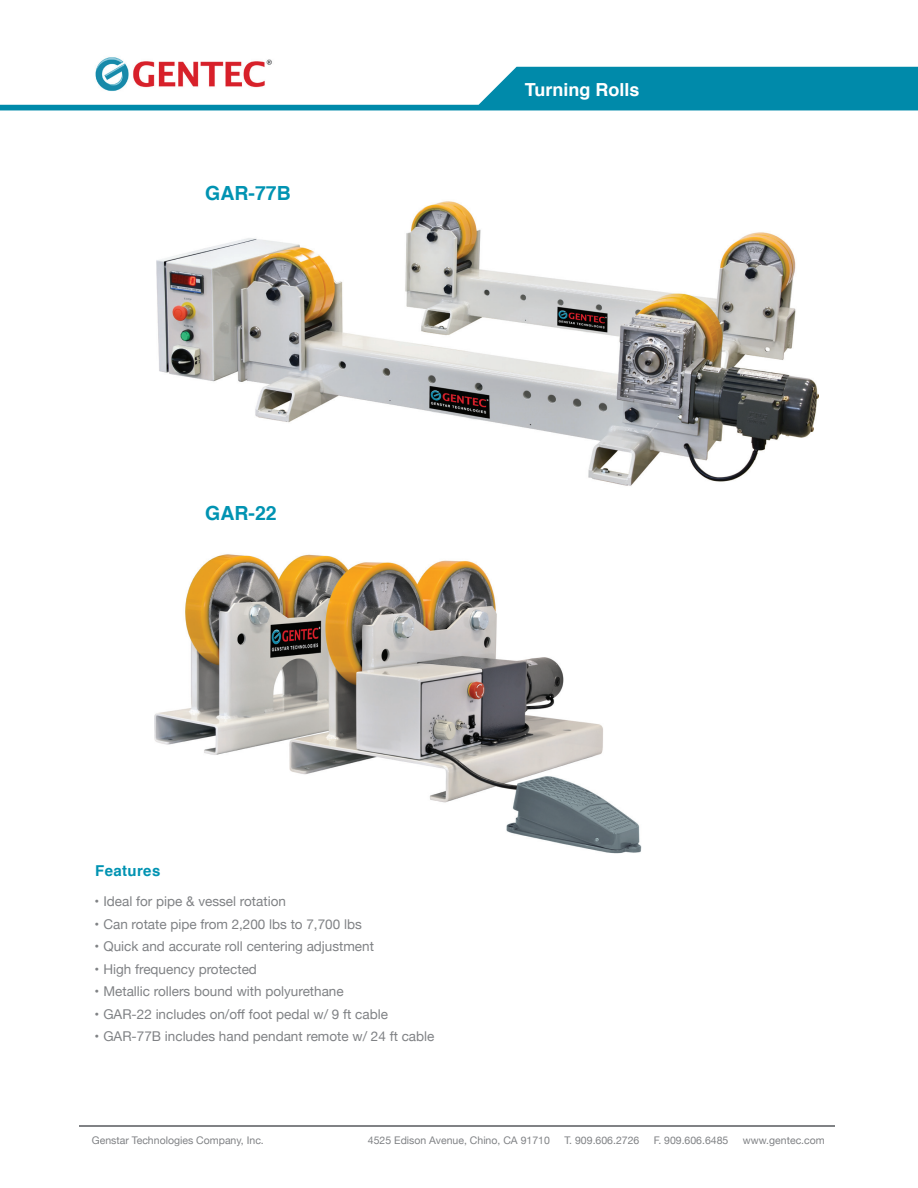
<style>
.page{position:relative;width:918px;height:1188px;background:#fff}
.page>*{position:absolute;margin:0;border:0;box-sizing:border-box;transform-origin:0 0}
.t1{font:700 19.5px "Helvetica";color:#0093b2}
.t2{font:700 18px "Helvetica";color:#fff}
.t3{font:700 15px "Helvetica";letter-spacing:.025em;color:#0093b2}
.t4{font:13.5px "Helvetica Neue";color:#808285}
.t5{font:10.5px "Helvetica Neue";color:#808285}
</style>
<div class="page">
<hr style="left:79px;top:1125px;width:756px;height:1px;background:#808285">
<svg style="left:0;top:67px;width:918px;height:43px"></svg>
<img style="left:94px;top:57px;width:182px;height:40px">
<img style="left:157px;top:201px;width:661px;height:285px">
<img style="left:154px;top:554px;width:488px;height:300px">
<h1 class="t1" style="left:205px;top:178px;width:87px">GAR-77B</h1>
<h1 class="t1" style="left:205px;top:497px;width:73px">GAR-22</h1>
<h2 class="t2" style="left:525px;top:75px;width:116px">Turning Rolls</h2>
<p class="t3" style="left:95px;top:859px;width:67px">Features</p>
<p class="t4" style="left:94px;top:892px;width:193px">• Ideal for pipe &amp; vessel rotation</p>
<p class="t4" style="left:94px;top:914px;width:269px">• Can rotate pipe from 2,200 lbs to 7,700 lbs</p>
<p class="t4" style="left:94px;top:937px;width:281px">• Quick and accurate roll centering adjustment</p>
<p class="t4" style="left:94px;top:959px;width:164px">• High frequency protected</p>
<p class="t4" style="left:94px;top:982px;width:251px">• Metallic rollers bound with polyurethane</p>
<p class="t4" style="left:94px;top:1004px;width:295px">• GAR-22 includes on/off foot pedal w/ 9 ft cable</p>
<p class="t4" style="left:94px;top:1027px;width:341px">• GAR-77B includes hand pendant remote w/ 24 ft cable</p>
<p class="t5" style="left:92px;top:1133px;width:174px">Genstar Technologies Company, Inc.</p>
<p class="t5" style="left:368px;top:1132px;width:183px">4525 Edison Avenue, Chino, CA 91710</p>
<p class="t5" style="left:564px;top:1132px;width:76px">T. 909.606.2726</p>
<p class="t5" style="left:654px;top:1132px;width:76px">F. 909.606.6485</p>
<p class="t5" style="left:743px;top:1132px;width:83px">www.gentec.com</p>
</div>
